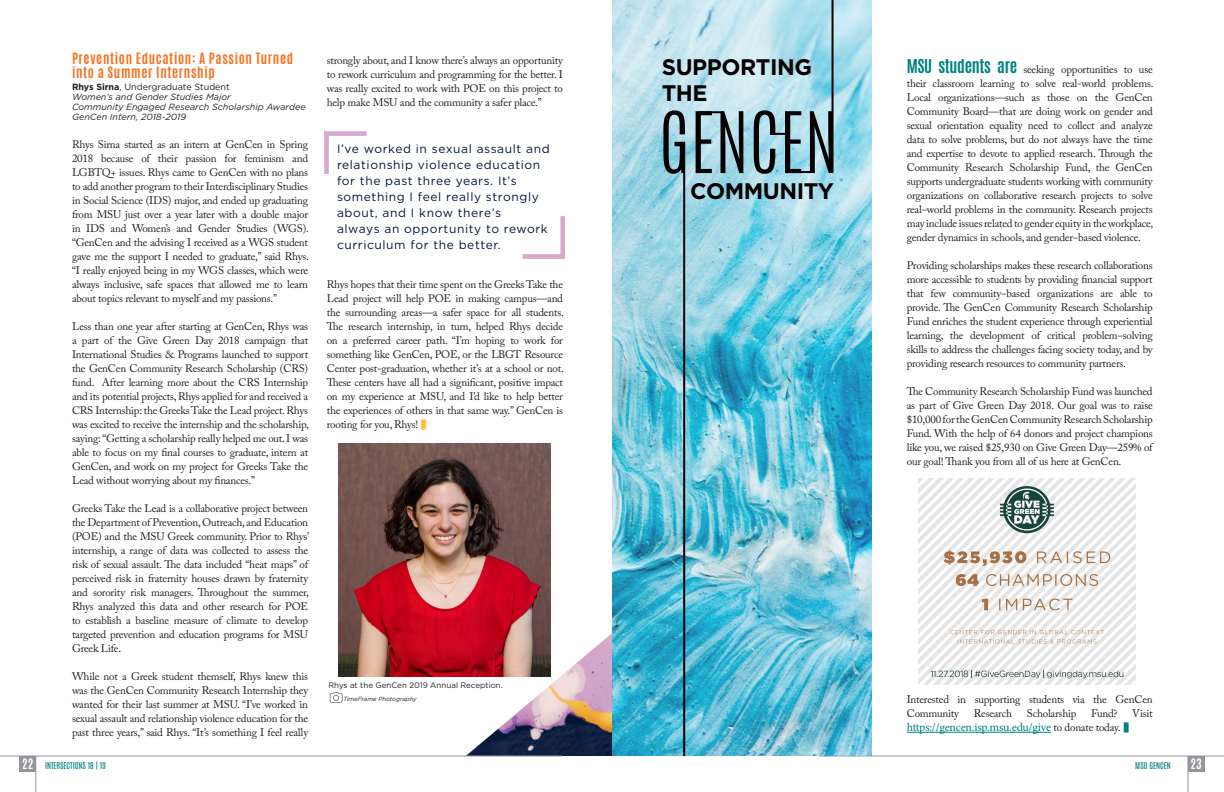
<style>
.page{position:relative;width:1224px;height:792px;background:#fff}
.page>*{position:absolute;margin:0;border:0;box-sizing:border-box;transform-origin:0 0}
.t1{font:300 72px "Antonio";color:#080302}
.t2{font:700 22.5px "Gotham";letter-spacing:-.02em;color:#080302}
.Body{font:700 13px/14px "Antonio";letter-spacing:.05em;color:#f47321}
.t3{font:12px/16px "Gotham";letter-spacing:.05em;color:#011837}
.t4{font:12px "Minion Pro";letter-spacing:-.025em;color:#008182}
.t5{font:700 12px "Antonio";color:#fff}
.Body-2{font:11px/14px "Adobe Caslon Pro";letter-spacing:-.02em;color:#231f20;text-align:justify}
.Body-3{font:italic 9px "Gotham";color:#231f20}
.Body-4{font:9px "Gotham";color:#231f20}
.t6{font:8px "Gotham";color:#231f20}
.t7{font:8px "Antonio";color:#008182}
.t8{font:italic 6px "Gotham";color:#231f20}
.s1{font-weight:700}
.s2{font-family:"Antonio";font-weight:700;font-size:16px;color:#008182}
.s3{font-family:"Adobe Caslon Pro";font-size:11px;color:#231f20}
</style>
<div class="page">
<img style="left:445px;top:633px;width:167px;height:123px">
<hr style="left:1188px;top:756px;width:1px;height:36px;background:#939598">
<hr style="left:662px;top:756px;width:562px;height:1px;background:#939598">
<div style="left:1188px;top:756px;width:16px;height:15px;background:#939598"></div>
<div style="left:116px;top:756px;width:703px;height:36px;background:#fff"></div>
<img style="left:612px;top:0;width:259px;height:756px">
<hr style="left:907px;top:732px;width:144px;height:1px;background:#008182">
<hr style="left:683px;top:142px;width:2px;height:614px;background:#080302">
<hr style="left:832px;top:0;width:2px;height:173px;background:#080302">
<svg style="left:770px;top:133px;width:17px;height:2px"></svg>
<hr style="left:699px;top:111px;width:25px;height:2px;background:#080302">
<hr style="left:792px;top:171px;width:22px;height:2px;background:#080302">
<img style="left:919px;top:478px;width:217px;height:207px">
<hr style="left:0;top:756px;width:562px;height:1px;background:#939598">
<div style="left:20px;top:756px;width:16px;height:15px;background:#939598"></div>
<hr style="left:36px;top:756px;width:1px;height:36px;background:#939598">
<img style="left:329px;top:692px;width:14px;height:11px">
<div style="left:324px;top:131px;width:43px;height:5px;background:#d7a9cd"></div>
<div style="left:324px;top:132px;width:5px;height:42px;background:#d7a9cd"></div>
<div style="left:523px;top:254px;width:42px;height:5px;background:#d7a9cd"></div>
<div style="left:560px;top:216px;width:5px;height:43px;background:#d7a9cd"></div>
<img style="left:338px;top:444px;width:213px;height:232px">
<p class="Body" style="left:72px;top:52px;width:223px">Prevention Education: A Passion Turned into a Summer Internship</p>
<p class="Body-4" style="left:72px;top:81px;width:159px"><span class="s1">Rhys Sirna</span>, Undergraduate Student</p>
<p class="Body-3" style="left:72px;top:91px;width:160px">Women’s and Gender Studies Major</p>
<p class="Body-3" style="left:72px;top:101px;width:235px">Community Engaged Research Scholarship Awardee</p>
<p class="Body-3" style="left:72px;top:111px;width:116px">GenCen Intern, 2018-2019</p>
<p class="Body-2" style="left:72px;top:137px;width:238px">Rhys Sirna started as an intern at GenCen in Spring 2018 because of their passion for feminism and LGBTQ+ issues. Rhys came to GenCen with no plans to add another program to their Interdisciplinary Studies in Social Science (IDS) major, and ended up graduating from MSU just over a year later with a double major in IDS and Women’s and Gender Studies (WGS). “GenCen and the advising I received as a WGS student gave me the support I needed to graduate,” said Rhys. “I really enjoyed being in my WGS classes, which were always inclusive, safe spaces that allowed me to learn about topics relevant to myself and my passions.”</p>
<p class="Body-2" style="left:72px;top:319px;width:238px">Less than one year after starting at GenCen, Rhys was a part of the Give Green Day 2018 campaign that International Studies &amp; Programs launched to support the GenCen Community Research Scholarship (CRS) fund. After learning more about the CRS Internship and its potential projects, Rhys applied for and received a CRS Internship: the Greeks Take the Lead project. Rhys was excited to receive the internship and the scholarship, saying: “Getting a scholarship really helped me out. I was able to focus on my final courses to graduate, intern at GenCen, and work on my project for Greeks Take the Lead without worrying about my finances.”</p>
<p class="Body-2" style="left:72px;top:501px;width:239px">Greeks Take the Lead is a collaborative project between the Department of Prevention, Outreach, and Education (POE) and the MSU Greek community. Prior to Rhys’ internship, a range of data was collected to assess the risk of sexual assault. The data included “heat maps” of perceived risk in fraternity houses drawn by fraternity and sorority risk managers. Throughout the summer, Rhys analyzed this data and other research for POE to establish a baseline measure of climate to develop targeted prevention and education programs for MSU Greek Life.</p>
<p class="Body-2" style="left:72px;top:669px;width:238px">While not a Greek student themself, Rhys knew this was the GenCen Community Research Internship they wanted for their last summer at MSU. “I’ve worked in sexual assault and relationship violence education for the past three years,” said Rhys. “It’s something I feel really</p>
<p class="t5" style="left:22px;top:755px;width:13px">22</p>
<p class="t7" style="left:45px;top:759px;width:62px">INTERSECTIONS 18 | 19</p>
<p class="Body-2" style="left:327px;top:53px;width:238px">strongly about, and I know there’s always an opportunity to rework curriculum and programming for the better. I was really excited to work with POE on this project to help make MSU and the community a safer place.”</p>
<p class="t3" style="left:337px;top:140px;width:214px">I’ve worked in sexual assault and relationship violence education for the past three years. It’s something I feel really strongly about, and I know there’s<br>always an opportunity to rework curriculum for the better.</p>
<p class="Body-2" style="left:327px;top:277px;width:239px">Rhys hopes that their time spent on the Greeks Take the Lead project will help POE in making campus—and the surrounding areas—a safer space for all students.<br>The research internship, in turn, helped Rhys decide on a preferred career path. “I’m hoping to work for something like GenCen, POE, or the LBGT Resource Center post-graduation, whether it’s at a school or not.<br>These centers have all had a significant, positive impact on my experience at MSU, and I’d like to help better the experiences of others in that same way.” GenCen is rooting for you, Rhys!</p>
<p class="t6" style="left:328px;top:681px;width:176px">Rhys at the GenCen 2019 Annual Reception.</p>
<p class="t8" style="left:343px;top:695px;width:75px">TimeFrame Photography</p>
<p class="t2" style="left:662px;top:52px;width:152px">SUPPORTING</p>
<p class="t2" style="left:662px;top:78px;width:47px">THE</p>
<p class="t1" style="left:659px;top:91px;width:181px">GENCEN</p>
<p class="t2" style="left:690px;top:177px;width:145px">COMMUNITY</p>
<p class="Body-2" style="left:907px;top:62px;width:248px"><span class="s2">MSU students are</span> seeking opportunities to use their classroom learning to solve real-world problems.<br>Local organizations—such as those on the GenCen Community Board—that are doing work on gender and sexual orientation equality need to collect and analyze data to solve problems, but do not always have the time and expertise to devote to applied research. Through the Community Research Scholarship Fund, the GenCen supports undergraduate students working with community organizations on collaborative research projects to solve real‒world problems in the community. Research projects may include issues related to gender equity in the workplace, gender dynamics in schools, and gender‒based violence.</p>
<p class="Body-2" style="left:907px;top:258px;width:247px">Providing scholarships makes these research collaborations more accessible to students by providing financial support that few community‒based organizations are able to provide. The GenCen Community Research Scholarship Fund enriches the student experience through experiential learning, the development of critical problem‒solving skills to address the challenges facing society today, and by providing research resources to community partners.</p>
<p class="Body-2" style="left:907px;top:384px;width:248px">The Community Research Scholarship Fund was launched as part of Give Green Day 2018. Our goal was to raise $10,000 for the GenCen Community Research Scholarship Fund. With the help of 64 donors and project champions like you, we raised $25,930 on Give Green Day—259% of our goal! Thank you from all of us here at GenCen.</p>
<p class="Body-2" style="left:907px;top:692px;width:247px">Interested in supporting students via the GenCen<br>Community</p>
<p class="Body-2" style="left:974px;top:706px;width:40px">Research</p>
<p class="Body-2" style="left:1027px;top:706px;width:51px">Scholarship</p>
<p class="Body-2" style="left:1091px;top:706px;width:28px">Fund?</p>
<p class="Body-2" style="left:1132px;top:706px;width:22px">Visit</p>
<p class="t4" style="left:907px;top:719px;width:215px">https://gencen.isp.msu.edu/give <span class="s3">to donate today.</span></p>
<p class="t7" style="left:1135px;top:759px;width:37px">MSU GENCEN</p>
<p class="t5" style="left:1191px;top:755px;width:13px">23</p>
</div>
